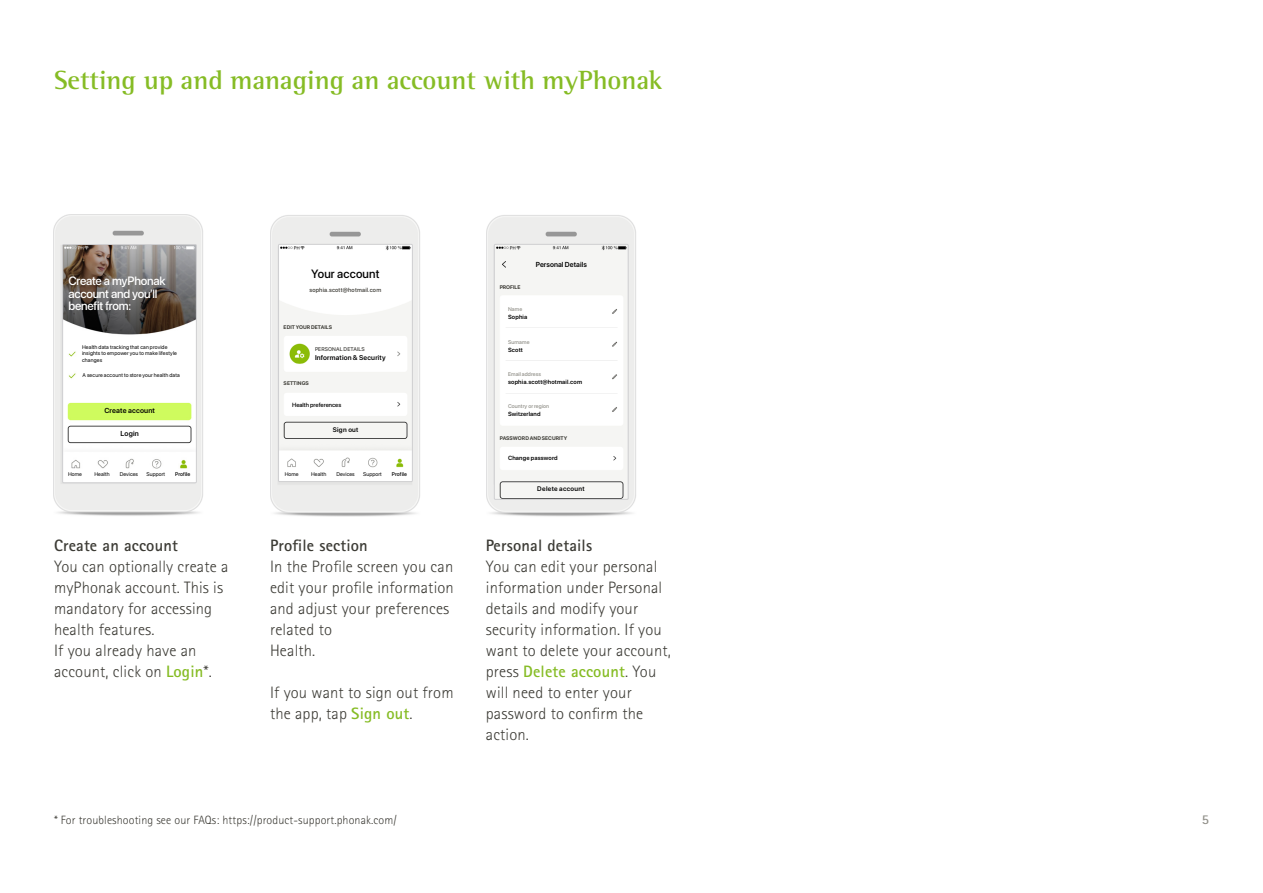
<style>
.page{position:relative;width:1263px;height:893px;background:#fff}
.page>*{position:absolute;margin:0;border:0;box-sizing:border-box;transform-origin:0 0}
.PHO_Subtitle1_18pt_L{font:700 27px "Rotis Semi Serif Pro";color:#86bc25}
.PHO_Bodycopy_11pt_Bl{font:300 16.5px/21px "Rotis Sans Serif Pro";letter-spacing:.01em;color:#3c3b35}
.PHO_Subtitle2_11pt_B{font:700 16.5px "Rotis Sans Serif Pro";letter-spacing:.01em;color:#3c3b35}
.t1{font:700 13.5px "Rotis Sans Serif Pro";color:#92918a}
.PHO_Caption_Footnote{font:300 12px "Rotis Sans Serif Pro";letter-spacing:.01em;color:#3c3b35}
.t2{font:500 12px/12.6px "SF Pro Display";letter-spacing:-.02em;color:#fff}
.t3{font:500 12px "SF Pro Display";letter-spacing:.015em;color:#000}
.t4{font:600 7.2px "SF Pro Display";letter-spacing:.015em;color:#000}
.t5{font:600 6.9px "SF Pro Display";letter-spacing:.025em;color:#000}
.t6{font:600 6.6px "SF Pro Display";letter-spacing:.045em;color:#000}
.t7{font:600 6px "SF Pro Display";letter-spacing:.025em;color:#000}
.t8{font:500 6px "SF Pro Display";letter-spacing:.03em;color:#3c3b35}
.t9{font:500 6px "SF Pro Display";color:#000}
.t10{font:5.4px "SF Pro Display";letter-spacing:.02em;color:#000}
.t11{font:500 5.4px "SF Pro Display";letter-spacing:.015em;color:#92918a}
.t12{font:500 5.4px "SF Pro Display";letter-spacing:.015em;color:#403f3b}
.t13{font:500 5.4px "SF Pro Display";letter-spacing:.005em;color:#000}
.t14{font:700 5.25px "SF Pro Display";letter-spacing:.005em;color:#3c3b35}
.s1{font-weight:700;color:#86bc25}
</style>
<div class="page">
<img style="left:53px;top:214px;width:150px;height:302px">
<img style="left:270px;top:215px;width:150px;height:302px">
<img style="left:486px;top:215px;width:150px;height:302px">
<img style="left:64px;top:246px;width:131px;height:235px">
<div style="left:62px;top:244px;width:135px;height:239px;border:1px solid #cfcfd1"></div>
<img style="left:280px;top:246px;width:131px;height:234px">
<div style="left:278px;top:244px;width:135px;height:238px;border:1px solid #cfcfd1"></div>
<img style="left:496px;top:246px;width:130px;height:252px">
<div style="left:494px;top:244px;width:134px;height:256px;border:1px solid #cfcfd1"></div>
<p class="PHO_Subtitle1_18pt_L" style="left:54px;top:63px;width:610px">Setting up and managing an account with myPhonak</p>
<p class="t2" style="left:68px;top:275px;width:98px">Create a myPhonak account and you’ll benefit from:</p>
<p class="t10" style="left:82px;top:344px;width:87px">Health data tracking that can provide</p>
<p class="t10" style="left:82px;top:350px;width:96px">insights to empower you to make lifestyle</p>
<p class="t10" style="left:82px;top:357px;width:22px">changes</p>
<p class="t10" style="left:82px;top:372px;width:99px">A secure account to store your health data</p>
<p class="t4" style="left:104px;top:407px;width:52px">Create account</p>
<p class="t4" style="left:121px;top:429px;width:20px">Login</p>
<p class="t3" style="left:311px;top:267px;width:70px">Your account</p>
<p class="t8" style="left:309px;top:286px;width:73px">sophia.scott@hotmail.com</p>
<p class="t14" style="left:284px;top:324px;width:50px">EDIT YOUR DETAILS</p>
<p class="t12" style="left:315px;top:346px;width:51px">PERSONAL DETAILS</p>
<p class="t5" style="left:315px;top:353px;width:72px">Information &amp; Security</p>
<p class="t14" style="left:284px;top:381px;width:27px">SETTINGS</p>
<p class="t9" style="left:292px;top:401px;width:51px">Health preferences</p>
<p class="t6" style="left:333px;top:426px;width:27px">Sign out</p>
<p class="t10" style="left:68px;top:471px;width:15px">Home</p>
<p class="t10" style="left:94px;top:471px;width:17px">Health</p>
<p class="t10" style="left:120px;top:471px;width:20px">Devices</p>
<p class="t10" style="left:147px;top:471px;width:20px">Support</p>
<p class="t13" style="left:175px;top:471px;width:17px">Profile</p>
<p class="t10" style="left:285px;top:471px;width:15px">Home</p>
<p class="t10" style="left:311px;top:471px;width:17px">Health</p>
<p class="t10" style="left:336px;top:471px;width:20px">Devices</p>
<p class="t10" style="left:363px;top:471px;width:20px">Support</p>
<p class="t13" style="left:392px;top:471px;width:17px">Profile</p>
<p class="PHO_Subtitle2_11pt_B" style="left:54px;top:535px;width:125px">Create an account</p>
<p class="PHO_Bodycopy_11pt_Bl" style="left:54px;top:556px;width:176px">You can optionally create a myPhonak account. This is mandatory for accessing health features.</p>
<p class="PHO_Bodycopy_11pt_Bl" style="left:54px;top:640px;width:159px">If you already have an account, click on <span class="s1">Login</span>*.</p>
<p class="PHO_Subtitle2_11pt_B" style="left:270px;top:535px;width:99px">Profile section</p>
<p class="PHO_Bodycopy_11pt_Bl" style="left:270px;top:556px;width:185px">In the Profile screen you can edit your profile information and adjust your preferences related to<br>Health.</p>
<p class="PHO_Bodycopy_11pt_Bl" style="left:270px;top:682px;width:185px">If you want to sign out from the app, tap <span class="s1">Sign out</span>.</p>
<p class="PHO_Caption_Footnote" style="left:54px;top:813px;width:344px">* For troubleshooting see our FAQs: https://product-support.phonak.com/</p>
<p class="t14" style="left:500px;top:284px;width:22px">PROFILE</p>
<p class="t4" style="left:536px;top:260px;width:53px">Personal Details</p>
<p class="t11" style="left:508px;top:306px;width:16px">Name</p>
<p class="t11" style="left:508px;top:339px;width:23px">Surname</p>
<p class="t11" style="left:508px;top:371px;width:35px">Email address</p>
<p class="t11" style="left:508px;top:403px;width:43px">Country or region</p>
<p class="t7" style="left:508px;top:313px;width:21px">Sophia</p>
<p class="t7" style="left:508px;top:346px;width:16px">Scott</p>
<p class="t7" style="left:508px;top:379px;width:76px">sophia.scott@hotmail.com</p>
<p class="t7" style="left:508px;top:410px;width:34px">Switzerland</p>
<p class="t7" style="left:508px;top:454px;width:51px">Change password</p>
<p class="t14" style="left:500px;top:435px;width:69px">PASSWORD AND SECURITY</p>
<p class="t6" style="left:537px;top:485px;width:49px">Delete account</p>
<p class="PHO_Subtitle2_11pt_B" style="left:486px;top:535px;width:108px">Personal details</p>
<p class="PHO_Bodycopy_11pt_Bl" style="left:486px;top:556px;width:187px">You can edit your personal information under Personal details and modify your security information. If you want to delete your account, press <span class="s1">Delete account</span>. You will need to enter your password to confirm the action.</p>
<p class="t1" style="left:1202px;top:811px;width:9px">5</p>
</div>
